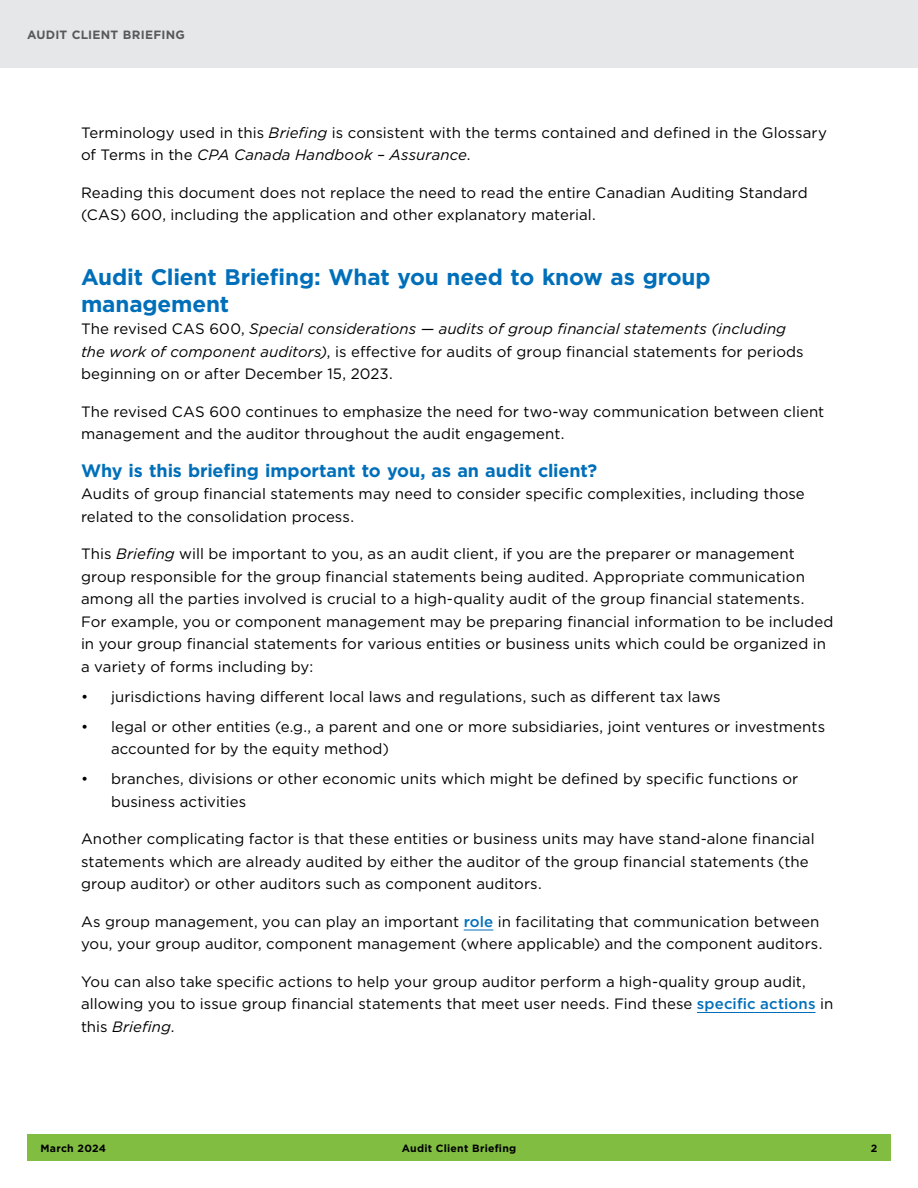
<style>
.page{position:relative;width:918px;height:1188px;background:#fff}
.page>*{position:absolute;margin:0;border:0;box-sizing:border-box;transform-origin:0 0}
.Heads_CPA_head1{font:700 22.5px/27px "Gotham";letter-spacing:-.01em;color:#006fba}
.Heads_CPA_head2{font:700 18px "Gotham";letter-spacing:-.005em;color:#006fba}
.CPA__body{font:15px/22.5px "Gotham";letter-spacing:.005em;color:#000}
.CPA__para1{font:15px/22.5px "Gotham";letter-spacing:.005em;color:#000}
.t1{font:700 12px "Gotham";letter-spacing:.025em;color:#58595b}
.t2{font:700 10.5px "Gotham";letter-spacing:.02em;color:#000}
.s1{font-style:italic}
.s2{font-weight:500;color:#006fba}
</style>
<div class="page">
<div style="left:27px;top:1134px;width:864px;height:27px;background:#81bd41"></div>
<div style="left:0;top:0;width:918px;height:68px;background:#e6e7e8"></div>
<svg style="left:464px;top:930px;width:29px;height:1px"></svg>
<hr style="left:697px;top:1012px;width:119px;height:1px;background:#006fba">
<p class="t1" style="left:27px;top:26px;width:160px">Audit Client Briefing</p>
<p class="CPA__body" style="left:81px;top:121px;width:747px">Terminology used in this <span class="s1">Briefing</span> is consistent with the terms contained and defined in the Glossary of Terms in the <span class="s1">CPA Canada Handbook – Assurance</span>.</p>
<p class="CPA__body" style="left:81px;top:181px;width:728px">Reading this document does not replace the need to read the entire Canadian Auditing Standard (CAS) 600, including the application and other explanatory material.</p>
<h2 class="Heads_CPA_head1" style="left:81px;top:263px;width:631px">Audit Client Briefing: What you need to know as group management</h2>
<p class="CPA__para1" style="left:81px;top:318px;width:724px">The revised CAS 600, <span class="s1">Special considerations — audits of group financial statements (including the work of component auditors)</span>, is effective for audits of group financial statements for periods beginning on or after December 15, 2023.</p>
<p class="CPA__body" style="left:81px;top:400px;width:745px">The revised CAS 600 continues to emphasize the need for two-way communication between client management and the auditor throughout the audit engagement.</p>
<h3 class="Heads_CPA_head2" style="left:81px;top:459px;width:518px">Why is this briefing important to you, as an audit client?</h3>
<p class="CPA__para1" style="left:81px;top:483px;width:725px">Audits of group financial statements may need to consider specific complexities, including those related to the consolidation process.</p>
<p class="CPA__body" style="left:81px;top:543px;width:754px">This <span class="s1">Briefing</span> will be important to you, as an audit client, if you are the preparer or management group responsible for the group financial statements being audited. Appropriate communication among all the parties involved is crucial to a high-quality audit of the group financial statements.<br>For example, you or component management may be preparing financial information to be included in your group financial statements for various entities or business units which could be organized in a variety of forms including by:</p>
<p class="CPA__body" style="left:81px;top:685px;width:641px">• jurisdictions having different local laws and regulations, such as different tax laws</p>
<p class="CPA__body" style="left:111px;top:715px;width:716px;text-indent:-30px">• legal or other entities (e.g., a parent and one or more subsidiaries, joint ventures or investments accounted for by the equity method)</p>
<p class="CPA__body" style="left:111px;top:768px;width:689px;text-indent:-30px">• branches, divisions or other economic units which might be defined by specific functions or business activities</p>
<p class="CPA__body" style="left:81px;top:828px;width:735px">Another complicating factor is that these entities or business units may have stand-alone financial statements which are already audited by either the auditor of the group financial statements (the group auditor) or other auditors such as component auditors.</p>
<p class="CPA__body" style="left:81px;top:910px;width:743px">As group management, you can play an important <span class="s2">role</span> in facilitating that communication between you, your group auditor, component management (where applicable) and the component auditors.</p>
<p class="CPA__body" style="left:81px;top:970px;width:754px">You can also take specific actions to help your group auditor perform a high-quality group audit, allowing you to issue group financial statements that meet user needs. Find these <span class="s2">specific actions</span> in this <span class="s1">Briefing</span>.</p>
<p class="t2" style="left:40px;top:1141px;width:67px">March 2024</p>
<p class="t2" style="left:402px;top:1141px;width:116px">Audit Client Briefing</p>
<p class="t2" style="left:871px;top:1141px;width:8px">2</p>
</div>
